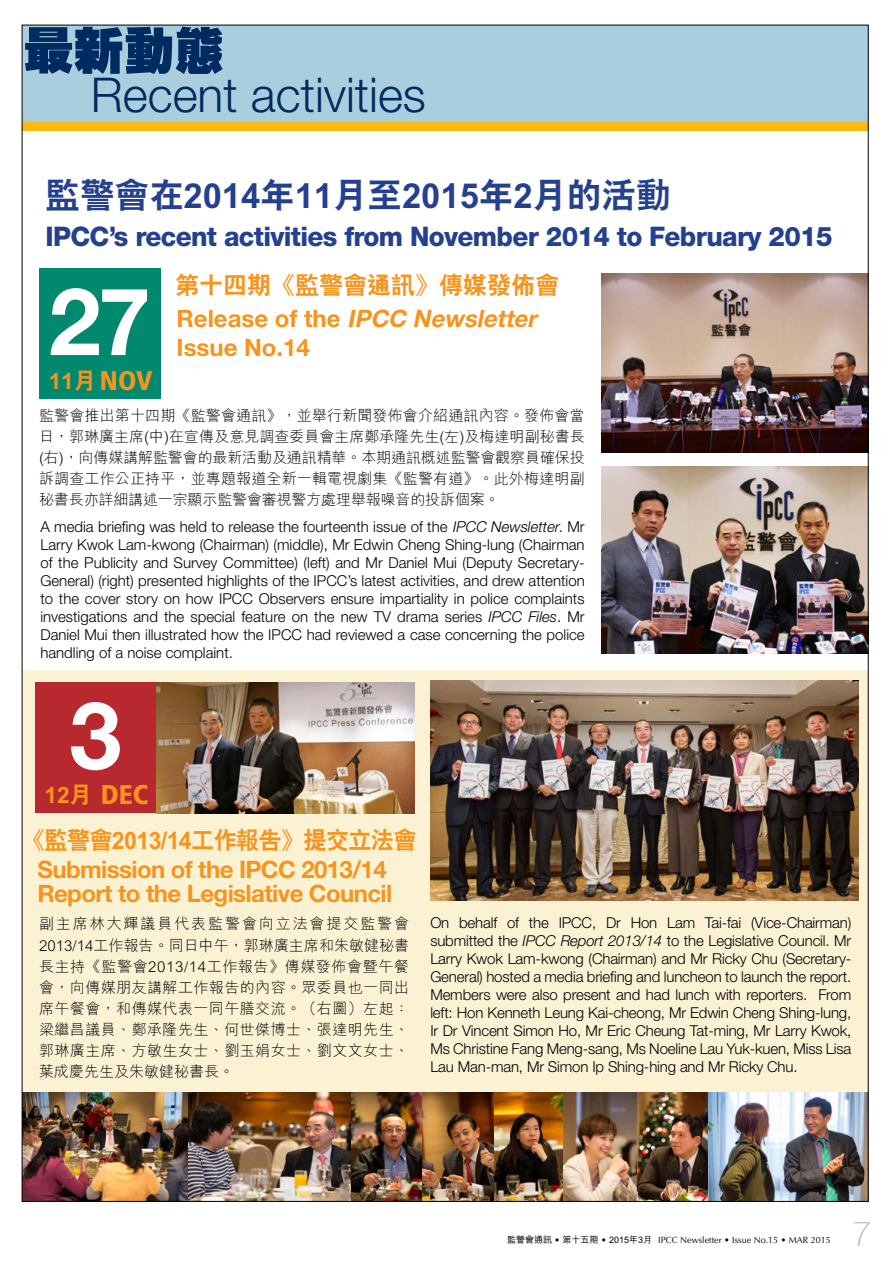
<style>
.page{position:relative;width:893px;height:1263px;background:#fff}
.page>*{position:absolute;margin:0;border:0;box-sizing:border-box;transform-origin:0 0}
.t1{font:700 93.75px "Helvetica Neue";color:#fff}
.t2{font:800 50.25px "C Hei HK";color:#002b60}
.t3{font:300 48px "Helvetica Neue";color:#002b60}
.t4{font:800 34.5px "C Hei 2 HK";color:#25408f}
.t5{font:100 34.5px "Helvetica Neue";color:#b6b8ba}
.t6{font:800 27px "Helvetica Neue";letter-spacing:-.025em;color:#25408f}
.t7{font:900 condensed 27px "Frutiger";color:#f7941e}
.t8{font:700 24px/29.2px "Helvetica Neue";letter-spacing:-.025em;color:#f7941e;text-align:center}
.t9{font:800 24px/33.5px "C Hei 2 HK";color:#f7941e}
.t10{font:700 24px "Helvetica Neue";color:#f7941e}
.t11{font:800 22.5px "C Hei 2 HK";color:#f7941e}
.t12{font:300 15px/18px "Helvetica Neue";letter-spacing:-.005em;color:#000;text-align:justify}
.t13{font:300 15px/21px "M Hei HK";letter-spacing:.005em;color:#000;text-align:justify}
.t14{font:9px "Optima";color:#000}
.s1{font-family:"Frutiger";font-weight:900;font-stretch:condensed;font-size:27px}
.s2{font-family:"Helvetica Neue";font-weight:700}
.s3{font-family:"Helvetica Neue";font-weight:700;font-style:italic}
.s4{font-style:italic}
.s5{font-family:"C Hei 2 HK";font-weight:800}
.s6{font-family:"M Hei HK";font-weight:500}
</style>
<div class="page">
<div style="left:22px;top:670px;width:846px;height:532px;background:#fbf2d4"></div>
<div style="left:22px;top:25px;width:846px;height:105px;background:#abcedf"></div>
<div style="left:22px;top:122px;width:846px;height:9px;background:#fdb913"></div>
<div style="left:39px;top:269px;width:122px;height:130px;background:#00896e"></div>
<img style="left:602px;top:467px;width:267px;height:186px">
<img style="left:602px;top:273px;width:267px;height:179px">
<div style="left:35px;top:682px;width:122px;height:131px;background:#b8292f"></div>
<img style="left:156px;top:683px;width:258px;height:130px">
<img style="left:430px;top:680px;width:428px;height:221px">
<img style="left:190px;top:1092px;width:373px;height:107px">
<img style="left:637px;top:1092px;width:229px;height:107px">
<img style="left:563px;top:1092px;width:74px;height:107px">
<img style="left:24px;top:1092px;width:166px;height:107px">
<h1 class="t2" style="left:24px;top:17px;width:202px">最新動態</h1>
<h1 class="t3" style="left:91px;top:65px;width:337px">Recent activities</h1>
<h2 class="t4" style="left:45px;top:172px;width:627px">監警會在2014年11月至2015年2月的活動</h2>
<h2 class="t6" style="left:45px;top:220px;width:789px">IPCC’s recent activities from November 2014 to February 2015</h2>
<p class="t1" style="left:49px;top:264px;width:103px">27</p>
<p class="t11" style="left:49px;top:365px;width:105px">11月 <span class="s1">NOV</span></p>
<p class="t9" style="left:175px;top:268px;width:386px">第十四期《監警會通訊》傳媒發佈會<br><span class="s2">R e l e a s e o f t h e</span> <span class="s3">IPCC Newsletter</span></p>
<p class="t10" style="left:177px;top:333px;width:135px">Issue No.14</p>
<p class="t13" style="left:39px;top:404px;width:547px">監警會推出第十四期《監警會通訊》，並舉行新聞發佈會介紹通訊內容。發佈會當日，郭琳廣主席(中)在宣傳及意見調查委員會主席鄭承隆先生(左)及梅達明副秘書長(右)，向傳媒講解監警會的最新活動及通訊精華。本期通訊概述監警會觀察員確保投訴調查工作公正持平，並專題報道全新一輯電視劇集《監警有道》。此外梅達明副秘書長亦詳細講述一宗顯示監警會審視警方處理舉報噪音的投訴個案。</p>
<p class="t12" style="left:40px;top:517px;width:546px">A media briefing was held to release the fourteenth issue of the <span class="s4">IPCC Newsletter</span>. Mr Larry Kwok Lam-kwong (Chairman) (middle), Mr Edwin Cheng Shing-lung (Chairman of the Publicity and Survey Committee) (left) and Mr Daniel Mui (Deputy Secretary-General) (right) presented highlights of the IPCC’s latest activities, and drew attention to the cover story on how IPCC Observers ensure impartiality in police complaints investigations and the special feature on the new TV drama series <span class="s4">IPCC Files</span>. Mr Daniel Mui then illustrated how the IPCC had reviewed a case concerning the police handling of a noise complaint.</p>
<p class="t1" style="left:69px;top:677px;width:54px">3</p>
<p class="t7" style="left:101px;top:778px;width:49px">DEC</p>
<p class="t8" style="left:22px;top:825px;width:396px"><span class="s5">《監警會2013/14工作報告》提交立法會<br></span>Submission of the IPCC 2013/14</p>
<p class="t8" style="left:37px;top:878px;width:356px">Report to the Legislative Council</p>
<p class="t13" style="left:39px;top:913px;width:372px">副主席林大輝議員代表監警會向立法會提交監警會2013/14工作報告。同日中午，郭琳廣主席和朱敏健秘書長主持《監警會2013/14工作報告》傳媒發佈會暨午餐會，向傳媒朋友講解工作報告的內容。眾委員也一同出席午餐會，和傳媒代表一同午膳交流。（右圖）左起：梁繼昌議員、鄭承隆先生、何世傑博士、張達明先生、郭琳廣主席、方敏生女士、劉玉娟女士、劉文文女士、葉成慶先生及朱敏健秘書長。</p>
<p class="t12" style="left:430px;top:913px;width:422px">On behalf of the IPCC, Dr Hon Lam Tai-fai (Vice-Chairman) submitted the <span class="s4">IPCC Report 2013/14</span> to the Legislative Council. Mr Larry Kwok Lam-kwong (Chairman) and Mr Ricky Chu (Secretary-General) hosted a media briefing and luncheon to launch the report.<br>Members were also present and had lunch with reporters. From left: Hon Kenneth Leung Kai-cheong, Mr Edwin Cheng Shing-lung, Ir Dr Vincent Simon Ho, Mr Eric Cheung Tat-ming, Mr Larry Kwok, Ms Christine Fang Meng-sang, Ms Noeline Lau Yuk-kuen, Miss Lisa Lau Man-man, Mr Simon Ip Shing-hing and Mr Ricky Chu.</p>
<p class="t11" style="left:45px;top:779px;width:49px">12月</p>
<p class="t14" style="left:507px;top:1235px;width:325px"><span class="s6">監警會通訊</span> • <span class="s6">第十五期</span> • <span class="s6">2015年3月</span> IPCC Newsletter • Issue No.15 • MAR 2015</p>
<p class="t5" style="left:852px;top:1214px;width:21px">7</p>
</div>
